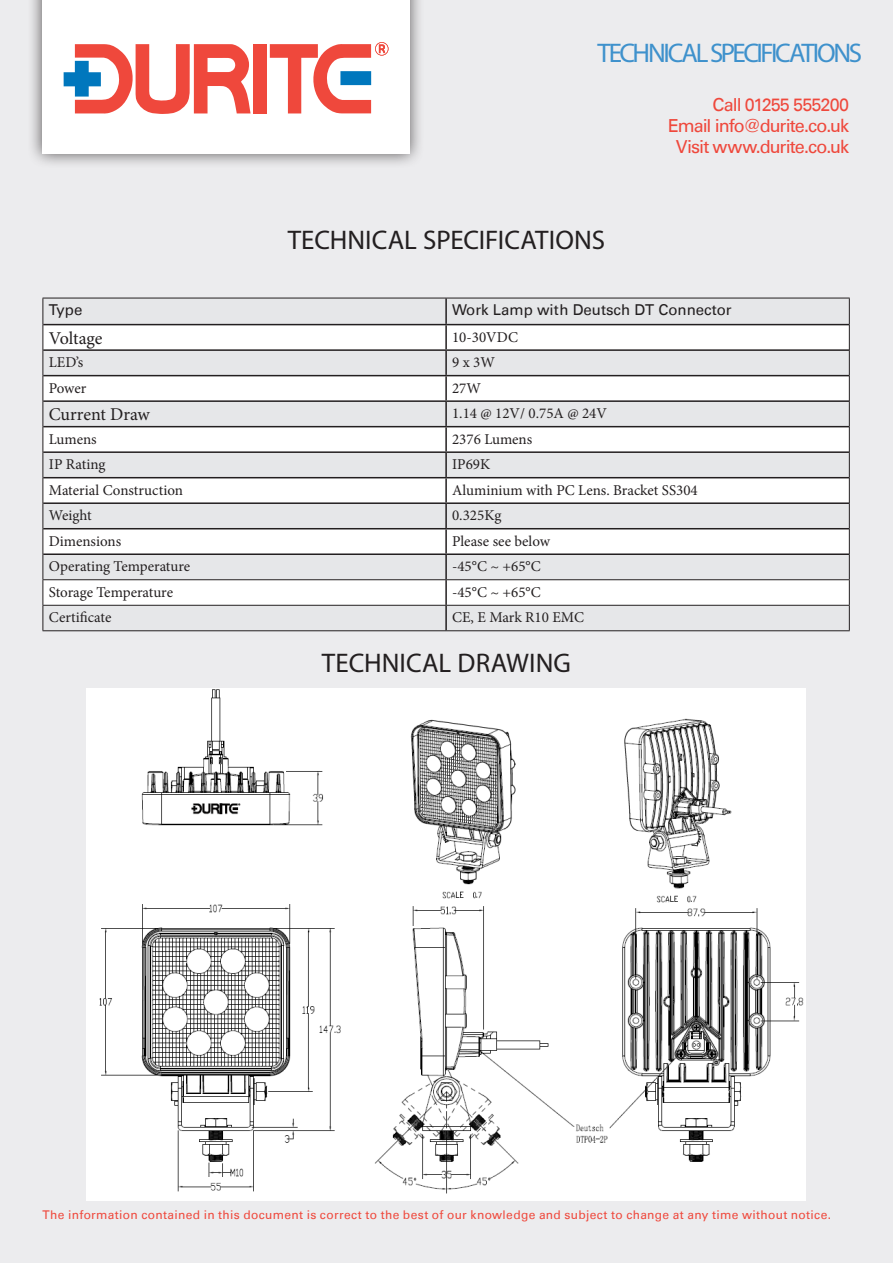
<style>
.page{position:relative;width:893px;height:1263px;background:#ececee}
.page>*{position:absolute;margin:0;border:0;box-sizing:border-box;transform-origin:0 0}
.t1{font:27px "Myriad Pro";color:#231f20}
.t2{font:27px "Myriad Pro";letter-spacing:-.085em;color:#3e91cc}
.t3{font:18px "Univers Com 55 Roman";letter-spacing:-.05em;color:#ef483c}
.t4{font:18px "Minion Pro";letter-spacing:-.005em;color:#231f20}
.t5{font:15px "Minion Pro";color:#231f20}
.t6{font:15px "Univers Com 55 Roman";color:#231f20}
.t7{font:12px "Univers Com 55 Roman";letter-spacing:.03em;color:#ef483c}
</style>
<div class="page">
<div style="left:27px;top:0;width:398px;height:169px;background:#231f20;opacity:.75"></div>
<div style="left:42px;top:0;width:367px;height:154px;background:#fff"></div>
<div style="left:253px;top:44px;width:13px;height:69px;background:#ef483c"></div>
<svg style="left:270px;top:42px;width:118px;height:71px"></svg>
<svg style="left:64px;top:44px;width:187px;height:70px"></svg>
<svg style="left:44px;top:325px;width:805px;height:50px"></svg>
<svg style="left:44px;top:376px;width:805px;height:229px;fill:#fff"></svg>
<hr style="left:445px;top:298px;width:2px;height:26px;background:#231f20">
<hr style="left:43px;top:324px;width:403px;height:1px;background:#231f20">
<hr style="left:446px;top:324px;width:403px;height:1px;background:#231f20">
<hr style="left:445px;top:325px;width:2px;height:24px;background:#231f20">
<hr style="left:43px;top:349px;width:403px;height:2px;background:#231f20">
<hr style="left:446px;top:349px;width:403px;height:2px;background:#231f20">
<hr style="left:445px;top:351px;width:2px;height:24px;background:#231f20">
<hr style="left:43px;top:375px;width:403px;height:1px;background:#231f20">
<hr style="left:446px;top:375px;width:403px;height:1px;background:#231f20">
<hr style="left:445px;top:376px;width:2px;height:24px;background:#231f20">
<hr style="left:43px;top:400px;width:403px;height:2px;background:#231f20">
<hr style="left:446px;top:400px;width:403px;height:2px;background:#231f20">
<hr style="left:445px;top:402px;width:2px;height:24px;background:#231f20">
<hr style="left:43px;top:426px;width:403px;height:1px;background:#231f20">
<hr style="left:446px;top:426px;width:403px;height:1px;background:#231f20">
<hr style="left:445px;top:427px;width:2px;height:24px;background:#231f20">
<hr style="left:43px;top:451px;width:403px;height:2px;background:#231f20">
<hr style="left:446px;top:451px;width:403px;height:2px;background:#231f20">
<hr style="left:445px;top:453px;width:2px;height:24px;background:#231f20">
<hr style="left:43px;top:477px;width:403px;height:1px;background:#231f20">
<hr style="left:446px;top:477px;width:403px;height:1px;background:#231f20">
<hr style="left:445px;top:478px;width:2px;height:24px;background:#231f20">
<hr style="left:43px;top:502px;width:403px;height:2px;background:#231f20">
<hr style="left:446px;top:502px;width:403px;height:2px;background:#231f20">
<hr style="left:445px;top:504px;width:2px;height:24px;background:#231f20">
<hr style="left:43px;top:528px;width:403px;height:1px;background:#231f20">
<hr style="left:446px;top:528px;width:403px;height:1px;background:#231f20">
<hr style="left:445px;top:529px;width:2px;height:24px;background:#231f20">
<hr style="left:43px;top:553px;width:403px;height:2px;background:#231f20">
<hr style="left:446px;top:553px;width:403px;height:2px;background:#231f20">
<hr style="left:445px;top:555px;width:2px;height:24px;background:#231f20">
<hr style="left:445px;top:580px;width:2px;height:25px;background:#231f20">
<hr style="left:445px;top:606px;width:2px;height:24px;background:#231f20">
<hr style="left:43px;top:298px;width:403px;height:1px;background:#231f20">
<hr style="left:446px;top:298px;width:404px;height:1px;background:#231f20">
<hr style="left:43px;top:579px;width:403px;height:1px;background:#231f20">
<hr style="left:446px;top:579px;width:404px;height:1px;background:#231f20">
<hr style="left:43px;top:605px;width:403px;height:1px;background:#231f20">
<svg style="left:43px;top:298px;width:1px;height:332px"></svg>
<hr style="left:446px;top:605px;width:404px;height:1px;background:#231f20">
<svg style="left:849px;top:298px;width:1px;height:332px"></svg>
<hr style="left:43px;top:630px;width:403px;height:1px;background:#231f20">
<hr style="left:446px;top:630px;width:404px;height:1px;background:#231f20">
<img style="left:86px;top:689px;width:719px;height:511px">
<p class="t2" style="left:597px;top:36px;width:266px">TECHNICAL SPECIFICATIONS</p>
<p class="t1" style="left:288px;top:224px;width:319px">TECHNICAL SPECIFICATIONS</p>
<p class="t3" style="left:713px;top:94px;width:138px">Call 01255 555200</p>
<p class="t3" style="left:668px;top:115px;width:183px">Email info@durite.co.uk</p>
<p class="t3" style="left:676px;top:136px;width:175px">Visit www.durite.co.uk</p>
<p class="t6" style="left:49px;top:301px;width:35px">Type</p>
<p class="t6" style="left:452px;top:301px;width:281px">Work Lamp with Deutsch DT Connector</p>
<p class="t4" style="left:49px;top:326px;width:55px">Voltage</p>
<p class="t5" style="left:452px;top:327px;width:67px">10-30VDC</p>
<p class="t5" style="left:49px;top:352px;width:36px">LED’s</p>
<p class="t5" style="left:452px;top:352px;width:44px">9 x 3W</p>
<p class="t5" style="left:49px;top:378px;width:39px">Power</p>
<p class="t5" style="left:452px;top:378px;width:30px">27W</p>
<p class="t4" style="left:49px;top:402px;width:103px">Current Draw</p>
<p class="t5" style="left:452px;top:403px;width:156px">1.14 @ 12V/ 0.75A @ 24V</p>
<p class="t5" style="left:49px;top:429px;width:49px">Lumens</p>
<p class="t5" style="left:452px;top:429px;width:82px">2376 Lumens</p>
<p class="t5" style="left:49px;top:454px;width:58px">IP Rating</p>
<p class="t5" style="left:452px;top:454px;width:40px">IP69K</p>
<p class="t5" style="left:49px;top:480px;width:136px">Material Construction</p>
<p class="t5" style="left:452px;top:480px;width:247px">Aluminium with PC Lens. Bracket SS304</p>
<p class="t5" style="left:49px;top:505px;width:44px">Weight</p>
<p class="t5" style="left:452px;top:505px;width:51px">0.325Kg</p>
<p class="t5" style="left:49px;top:531px;width:74px">Dimensions</p>
<p class="t5" style="left:452px;top:531px;width:99px">Please see below</p>
<p class="t5" style="left:49px;top:556px;width:143px">Operating Temperature</p>
<p class="t5" style="left:452px;top:556px;width:90px">-45°C ~ +65°C</p>
<p class="t5" style="left:49px;top:582px;width:126px">Storage Temperature</p>
<p class="t5" style="left:452px;top:582px;width:90px">-45°C ~ +65°C</p>
<p class="t5" style="left:49px;top:607px;width:64px">Certificate</p>
<p class="t5" style="left:452px;top:607px;width:133px">CE, E Mark R10 EMC</p>
<p class="t1" style="left:322px;top:646px;width:250px">TECHNICAL DRAWING</p>
<p class="t7" style="left:43px;top:1208px;width:790px">The information contained in this document is correct to the best of our knowledge and subject to change at any time without notice.</p>
</div>
